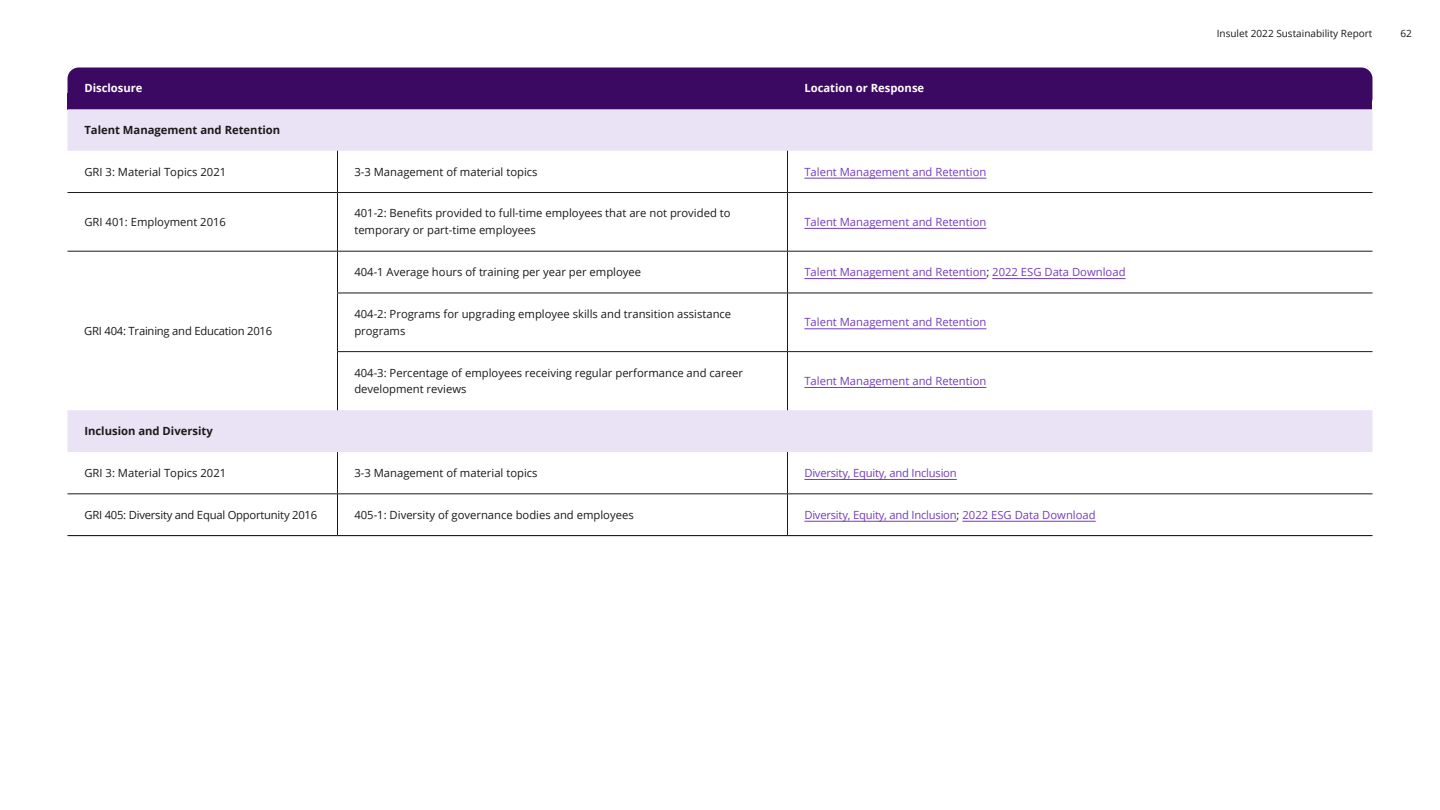
<style>
.page{position:relative;width:1440px;height:810px;background:#fff}
.page>*{position:absolute;margin:0;border:0;box-sizing:border-box;transform-origin:0 0}
.t1{font:11.25px/16.9px "Open Sans";color:#1b1a1a}
.t2{font:11.25px "Open Sans";color:#743dbc}
.t3{font:11.25px "Open Sans";letter-spacing:-.02em;color:#743dbc}
.t4{font:11.25px "Open Sans";letter-spacing:-.02em;color:#1b1a1a}
.t5{font:700 11.25px "Open Sans";color:#1b1a1a}
.t6{font:700 11.25px "Open Sans";color:#fff}
.t7{font:10px "Open Sans";color:#1b1a1a}
.s1{color:#1b1a1a}
</style>
<div class="page">
<div style="left:68px;top:68px;width:1304px;height:41px;background:#3b0862;border-radius:11px"></div>
<svg style="left:68px;top:109px;width:1304px;height:343px"></svg>
<hr style="left:787px;top:151px;width:1px;height:41px;background:#1b1a1a">
<hr style="left:787px;top:193px;width:1px;height:58px;background:#1b1a1a">
<hr style="left:787px;top:251px;width:1px;height:42px;background:#1b1a1a">
<hr style="left:787px;top:293px;width:1px;height:58px;background:#1b1a1a">
<hr style="left:787px;top:352px;width:1px;height:58px;background:#1b1a1a">
<hr style="left:787px;top:452px;width:1px;height:42px;background:#1b1a1a">
<hr style="left:787px;top:494px;width:1px;height:41px;background:#1b1a1a">
<hr style="left:68px;top:535px;width:270px;height:1px;background:#000">
<hr style="left:338px;top:535px;width:450px;height:1px;background:#000">
<hr style="left:788px;top:535px;width:584px;height:1px;background:#000">
<hr style="left:337px;top:151px;width:1px;height:41px;background:#1b1a1a">
<hr style="left:337px;top:193px;width:1px;height:58px;background:#1b1a1a">
<hr style="left:337px;top:251px;width:1px;height:42px;background:#1b1a1a">
<hr style="left:337px;top:293px;width:1px;height:58px;background:#1b1a1a">
<hr style="left:337px;top:352px;width:1px;height:58px;background:#1b1a1a">
<hr style="left:337px;top:452px;width:1px;height:42px;background:#1b1a1a">
<hr style="left:337px;top:494px;width:1px;height:41px;background:#1b1a1a">
<hr style="left:68px;top:192px;width:270px;height:1px;background:#1b1a1a">
<hr style="left:338px;top:192px;width:450px;height:1px;background:#1b1a1a">
<hr style="left:788px;top:192px;width:584px;height:1px;background:#1b1a1a">
<hr style="left:68px;top:251px;width:270px;height:1px;background:#1b1a1a">
<hr style="left:338px;top:251px;width:450px;height:1px;background:#1b1a1a">
<hr style="left:788px;top:251px;width:584px;height:1px;background:#1b1a1a">
<hr style="left:337px;top:293px;width:451px;height:1px;background:#1b1a1a">
<hr style="left:788px;top:293px;width:584px;height:1px;background:#1b1a1a">
<hr style="left:337px;top:351px;width:451px;height:1px;background:#1b1a1a">
<hr style="left:788px;top:351px;width:584px;height:1px;background:#1b1a1a">
<hr style="left:68px;top:494px;width:270px;height:1px;background:#1b1a1a">
<hr style="left:338px;top:494px;width:450px;height:1px;background:#1b1a1a">
<hr style="left:788px;top:494px;width:584px;height:1px;background:#1b1a1a">
<hr style="left:804px;top:178px;width:182px;height:1px;background:#743dbc">
<hr style="left:804px;top:228px;width:182px;height:1px;background:#743dbc">
<hr style="left:804px;top:278px;width:182px;height:1px;background:#743dbc">
<hr style="left:992px;top:278px;width:134px;height:1px;background:#743dbc">
<hr style="left:804px;top:328px;width:182px;height:1px;background:#743dbc">
<hr style="left:804px;top:387px;width:182px;height:1px;background:#743dbc">
<hr style="left:804px;top:479px;width:153px;height:1px;background:#743dbc">
<hr style="left:804px;top:521px;width:153px;height:1px;background:#743dbc">
<hr style="left:962px;top:521px;width:134px;height:1px;background:#743dbc">
<div style="left:68px;top:252px;width:268px;height:157px;background:#fff"></div>
<p class="t6" style="left:84px;top:80px;width:60px">Disclosure</p>
<p class="t6" style="left:804px;top:80px;width:121px">Location or Response</p>
<p class="t5" style="left:84px;top:122px;width:197px">Talent Management and Retention</p>
<p class="t1" style="left:84px;top:163px;width:143px">GRI 3: Material Topics 2021</p>
<p class="t1" style="left:354px;top:163px;width:185px">3-3 Management of material topics</p>
<p class="t2" style="left:804px;top:164px;width:184px">Talent Management and Retention</p>
<p class="t1" style="left:84px;top:213px;width:143px">GRI 401: Employment 2016</p>
<p class="t1" style="left:354px;top:205px;width:378px">401-2: Benefits provided to full-time employees that are not provided to temporary or part-time employees</p>
<p class="t2" style="left:804px;top:214px;width:184px">Talent Management and Retention</p>
<p class="t1" style="left:354px;top:263px;width:288px">404-1 Average hours of training per year per employee</p>
<p class="t2" style="left:804px;top:264px;width:323px">Talent Management and Retention<span class="s1">;</span> 2022 ESG Data Download</p>
<p class="t1" style="left:354px;top:305px;width:378px">404-2: Programs for upgrading employee skills and transition assistance programs</p>
<p class="t2" style="left:804px;top:315px;width:184px">Talent Management and Retention</p>
<p class="t1" style="left:354px;top:364px;width:390px">404-3: Percentage of employees receiving regular performance and career development reviews</p>
<p class="t2" style="left:804px;top:373px;width:184px">Talent Management and Retention</p>
<p class="t5" style="left:84px;top:423px;width:130px">Inclusion and Diversity</p>
<p class="t1" style="left:84px;top:464px;width:143px">GRI 3: Material Topics 2021</p>
<p class="t1" style="left:354px;top:464px;width:185px">3-3 Management of material topics</p>
<p class="t3" style="left:804px;top:465px;width:154px">Diversity, Equity, and Inclusion</p>
<p class="t4" style="left:84px;top:507px;width:234px">GRI 405: Diversity and Equal Opportunity 2016</p>
<p class="t1" style="left:354px;top:506px;width:281px">405-1: Diversity of governance bodies and employees</p>
<p class="t3" style="left:804px;top:507px;width:293px">Diversity, Equity, and Inclusion<span class="s1">;</span> 2022 ESG Data Download</p>
<p class="t4" style="left:84px;top:323px;width:190px">GRI 404: Training and Education 2016</p>
<p class="t7" style="left:1217px;top:27px;width:157px">Insulet 2022 Sustainability Report</p>
<p class="t7" style="left:1401px;top:27px;width:13px">62</p>
</div>
